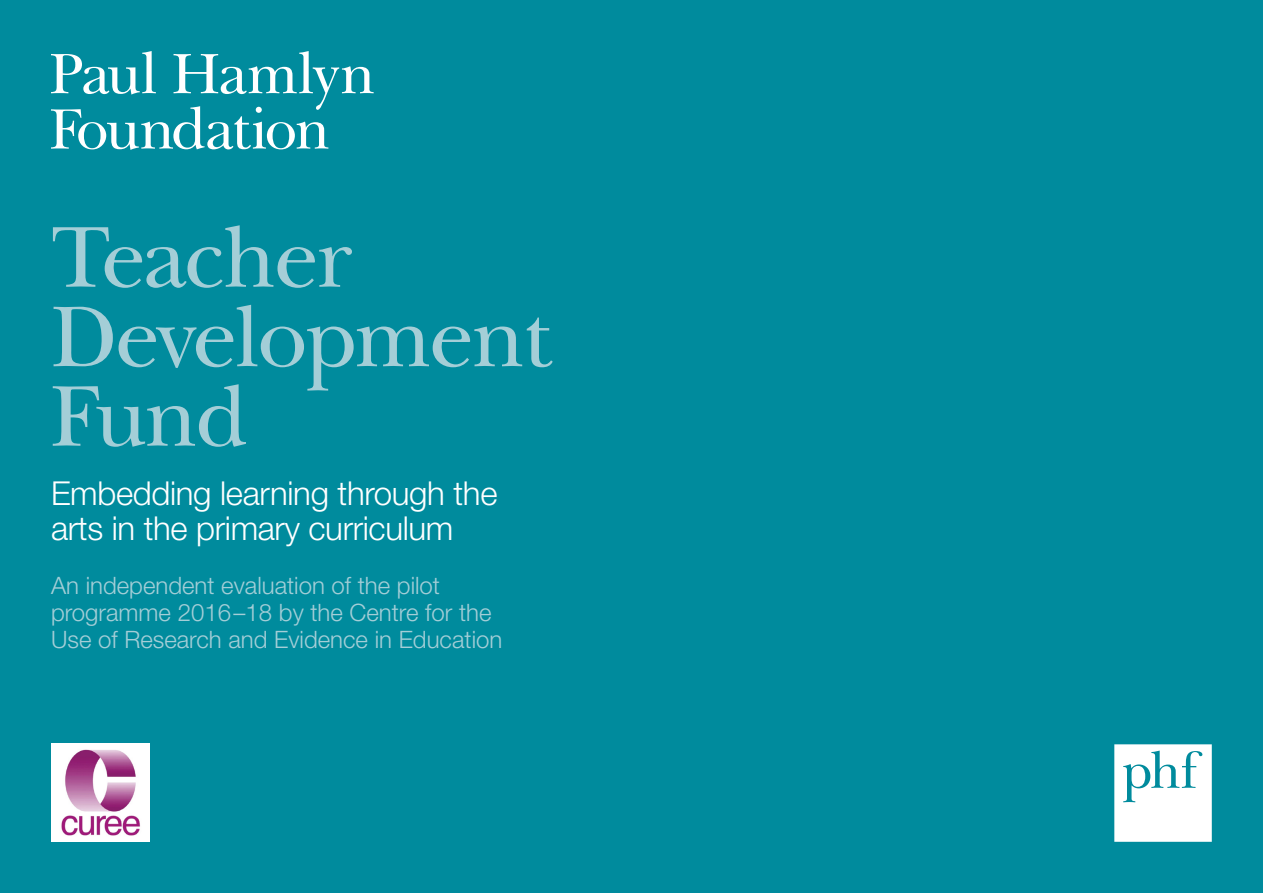
<style>
.page{position:relative;width:1263px;height:893px;background:#008b9d}
.page>*{position:absolute;margin:0;border:0;box-sizing:border-box;transform-origin:0 0}
.t1{font:90px/79.5px "New Baskerville";letter-spacing:-.03em;color:#a4ced7}
.t2{font:300 33px/34.5px "Helvetica Neue LT Std";letter-spacing:-.01em;color:#fff}
.t3{font:300 24px/27px "Helvetica Neue LT Std";color:#a4ced7}
</style>
<div class="page">
<svg style="left:1114px;top:744px;width:98px;height:98px"></svg>
<svg style="left:51px;top:51px;width:323px;height:99px"></svg>
<img style="left:52px;top:743px;width:98px;height:98px">
<h1 class="t1" style="left:51px;top:218px;width:502px">Teacher<br>Development<br>Fund</h1>
<h2 class="t2" style="left:51px;top:475px;width:448px">Embedding learning through the arts in the primary curriculum</h2>
<p class="t3" style="left:51px;top:572px;width:453px">An independent evaluation of the pilot programme 2016–18 by the Centre for the<br>Use of Research and Evidence in Education</p>
</div>
